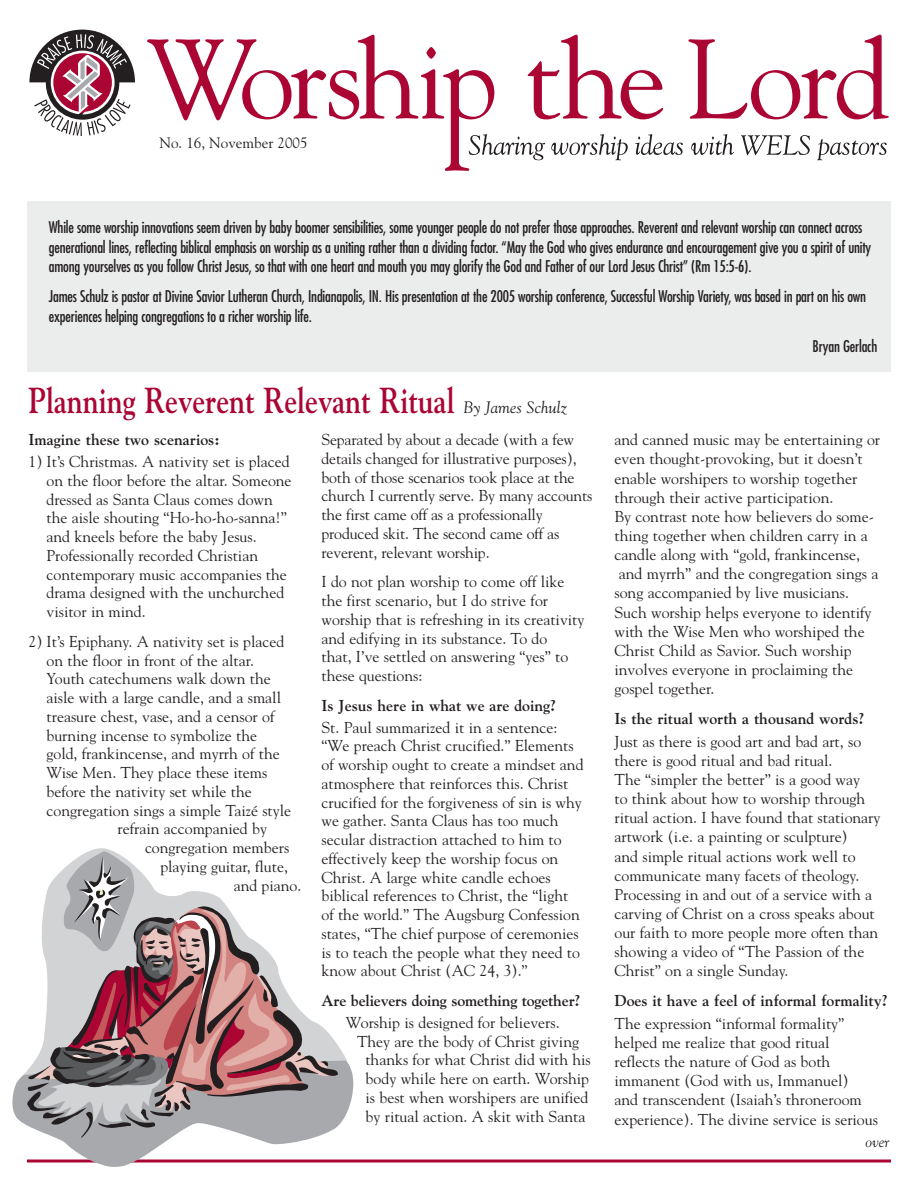
<style>
.page{position:relative;width:918px;height:1188px;background:#fff}
.page>*{position:absolute;margin:0;border:0;box-sizing:border-box;transform-origin:0 0}
.t1{font:700 36px "Goudy";color:#ab0534;scale:.8 1}
.t2{font:15.75px/18.8px "Goudy";color:#231f20}
.t3{font:condensed 15.75px/19.5px "Futura";letter-spacing:-.01em;color:#231f20}
.t4{font:700 15.75px "Goudy";color:#231f20}
.t5{font:15px "Goudy";color:#231f20}
.t6{font:italic 15px "Goudy";color:#231f20}
.s1{font-weight:400;font-style:italic;font-size:16.5px;color:#231f20}
</style>
<div class="page">
<div style="left:27px;top:201px;width:864px;height:170px;background:#ebecec"></div>
<svg style="left:147px;top:35px;width:742px;height:136px"></svg>
<svg style="left:29px;top:30px;width:106px;height:106px"></svg>
<hr style="left:27px;top:1160px;width:864px;height:2px;background:#ab0534">
<svg style="left:12px;top:851px;width:341px;height:316px"></svg>
<p class="t5" style="left:159px;top:136px;width:150px">No. 16, November 2005</p>
<p class="t3" style="left:49px;top:219px;width:824px">While some worship innovations seem driven by baby boomer sensibilities, some younger people do not prefer those approaches. Reverent and relevant worship can connect across generational lines, reflecting biblical emphasis on worship as a uniting rather than a dividing factor. “May the God who gives endurance and encouragement give you a spirit of unity among yourselves as you follow Christ Jesus, so that with one heart and mouth you may glorify the God and Father of our Lord Jesus Christ” (Rm 15:5-6).</p>
<p class="t3" style="left:49px;top:288px;width:819px">James Schulz is pastor at Divine Savior Lutheran Church, Indianapolis, IN. His presentation at the 2005 worship conference, Successful Worship Variety, was based in part on his own experiences helping congregations to a richer worship life.</p>
<p class="t3" style="left:813px;top:338px;width:66px">Bryan Gerlach</p>
<h1 class="t1" style="left:28px;top:386px;width:675px">Planning Reverent Relevant Ritual <span class="s1">By James Schulz</span></h1>
<p class="t4" style="left:28px;top:433px;width:193px">Imagine these two scenarios:</p>
<p class="t2" style="left:47px;top:454px;width:247px;text-indent:-18px">1) It’s Christmas. A nativity set is placed on the floor before the altar. Someone dressed as Santa Claus comes down the aisle shouting “Ho-ho-ho-sanna!” and kneels before the baby Jesus.<br>Professionally recorded Christian contemporary music accompanies the drama designed with the unchurched visitor in mind.</p>
<p class="t2" style="left:28px;top:633px;width:257px">2) It’s Epiphany. A nativity set is placed</p>
<p class="t2" style="left:47px;top:652px;width:209px">on the floor in front of the altar.</p>
<p class="t2" style="left:47px;top:671px;width:226px">Youth catechumens walk down the</p>
<p class="t2" style="left:47px;top:689px;width:236px">aisle with a large candle, and a small</p>
<p class="t2" style="left:47px;top:708px;width:229px">treasure chest, vase, and a censor of</p>
<p class="t2" style="left:47px;top:727px;width:212px">burning incense to symbolize the</p>
<p class="t2" style="left:47px;top:746px;width:235px">gold, frankincense, and myrrh of the</p>
<p class="t2" style="left:47px;top:764px;width:222px">Wise Men. They place these items</p>
<p class="t2" style="left:47px;top:783px;width:207px">before the nativity set while the</p>
<p class="t2" style="left:47px;top:802px;width:246px">congregation sings a simple Taizé style</p>
<p class="t2" style="left:118px;top:821px;width:151px">refrain accompanied by</p>
<p class="t2" style="left:145px;top:839px;width:146px">congregation members</p>
<p class="t2" style="left:160px;top:858px;width:129px">playing guitar, flute,</p>
<p class="t2" style="left:234px;top:877px;width:69px">and piano.</p>
<p class="t2" style="left:321px;top:432px;width:272px">Separated by about a decade (with a few details changed for illustrative purposes), both of those scenarios took place at the church I currently serve. By many accounts the first came off as a professionally produced skit. The second came off as reverent, relevant worship.</p>
<p class="t2" style="left:321px;top:574px;width:264px">I do not plan worship to come off like the first scenario, but I do strive for worship that is refreshing in its creativity and edifying in its substance. To do<br>that, I’ve settled on answering “yes” to these questions:</p>
<p class="t4" style="left:321px;top:699px;width:236px">Is Jesus here in what we are doing?</p>
<p class="t2" style="left:321px;top:719px;width:264px">St. Paul summarized it in a sentence: “We preach Christ crucified.” Elements of worship ought to create a mindset and atmosphere that reinforces this. Christ crucified for the forgiveness of sin is why we gather. Santa Claus has too much secular distraction attached to him to effectively keep the worship focus on Christ. A large white candle echoes biblical references to Christ, the “light of the world.” The Augsburg Confession states, “The chief purpose of ceremonies is to teach the people what they need to know about Christ (AC 24, 3).”</p>
<p class="t4" style="left:321px;top:994px;width:261px">Are believers doing something together?</p>
<p class="t2" style="left:346px;top:1014px;width:215px">Worship is designed for believers.</p>
<p class="t2" style="left:357px;top:1033px;width:224px">They are the body of Christ giving</p>
<p class="t2" style="left:365px;top:1052px;width:227px">thanks for what Christ did with his</p>
<p class="t2" style="left:366px;top:1071px;width:225px">body while here on earth. Worship</p>
<p class="t2" style="left:366px;top:1089px;width:224px">is best when worshipers are unified</p>
<p class="t2" style="left:366px;top:1108px;width:221px">by ritual action. A skit with Santa</p>
<p class="t2" style="left:614px;top:431px;width:267px;line-height:19.2px">and canned music may be entertaining or even thought-provoking, but it doesn’t enable worshipers to worship together through their active participation.<br>By contrast note how believers do some&shy;thing together when children carry in a candle along with “gold, frankincense, and myrrh” and the congregation sings a song accompanied by live musicians.<br>Such worship helps everyone to identify with the Wise Men who worshiped the Christ Child as Savior. Such worship involves everyone in proclaiming the gospel together.</p>
<p class="t4" style="left:614px;top:712px;width:252px">Is the ritual worth a thousand words?</p>
<p class="t2" style="left:614px;top:733px;width:268px;line-height:19.2px">Just as there is good art and bad art, so there is good ritual and bad ritual.<br>The “simpler the better” is a good way<br>to think about how to worship through ritual action. I have found that stationary artwork (i.e. a painting or sculpture)<br>and simple ritual actions work well to communicate many facets of theology.<br>Processing in and out of a service with a carving of Christ on a cross speaks about our faith to more people more often than showing a video of “The Passion of the Christ” on a single Sunday.</p>
<p class="t4" style="left:614px;top:995px;width:275px">Does it have a feel of informal formality?</p>
<p class="t2" style="left:614px;top:1015px;width:265px;line-height:19.2px">The expression “informal formality” helped me realize that good ritual reflects the nature of God as both immanent (God with us, Immanuel)<br>and transcendent (Isaiah’s throneroom experience). The divine service is serious</p>
<p class="t6" style="left:865px;top:1136px;width:26px">over</p>
</div>
